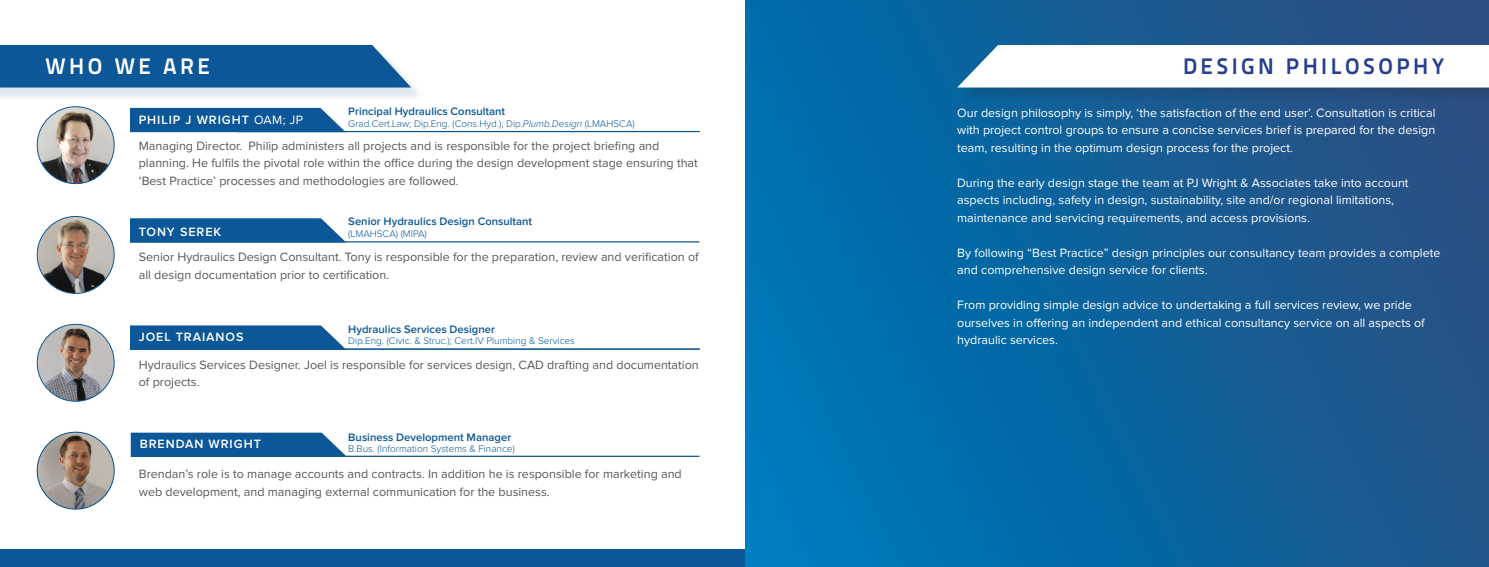
<style>
.page{position:relative;width:1489px;height:567px;background:#fff}
.page>*{position:absolute;margin:0;border:0;box-sizing:border-box;transform-origin:0 0}
.t1{font:22.5px "Titillium Text 14 L 800 wt";letter-spacing:.15em;color:#253f8e}
.t2{font:22.5px "Titillium Text 14 L 800 wt";letter-spacing:.15em;color:#fff}
.t3{font:12.5px/17.5px "Proxima Nova";color:#fff}
.t4{font:12.5px/17.5px "Proxima Nova";color:#57585a}
.t5{font:600 12.5px "Proxima Nova";letter-spacing:.075em;color:#fff}
.t6{font:600 11.25px "Proxima Nova";color:#0b5797}
.t7{font:300 10px "Proxima Nova";color:#0b5797}
.s1{font-style:italic}
.s2{font-weight:400}
</style>
<div class="page">
<img style="left:37px;top:107px;width:77px;height:77px;border-radius:38px">
<div style="left:37px;top:106px;width:77px;height:78px;border:1px solid #0b5797;border-radius:50%"></div>
<div style="left:0;top:47px;width:425px;height:56px;background:#0b5797;opacity:.15"></div>
<svg style="left:0;top:45px;width:411px;height:43px;background:#18609c"></svg>
<div style="left:745px;top:0;width:743px;height:567px;background:linear-gradient(to right,#0075b5,#265083)"></div>
<div style="left:960px;top:47px;width:528px;height:56px;background:#231f20;opacity:.15"></div>
<svg style="left:957px;top:45px;width:531px;height:43px"></svg>
<div style="left:0;top:549px;width:744px;height:18px;background:#0b5797"></div>
<div style="left:130px;top:108px;width:216px;height:24px;background:#0b5797"></div>
<hr style="left:237px;top:131px;width:462px;height:1px;background:#0b5797">
<svg style="left:130px;top:218px;width:215px;height:23px;background:#1b629d"></svg>
<hr style="left:130px;top:241px;width:569px;height:2px;background:#0b5797">
<img style="left:37px;top:216px;width:77px;height:77px;border-radius:38px">
<div style="left:37px;top:216px;width:77px;height:78px;border:1px solid #0b5797;border-radius:50%"></div>
<hr style="left:130px;top:348px;width:569px;height:2px;background:#0b5797">
<svg style="left:130px;top:325px;width:216px;height:24px;background:#1d639e"></svg>
<img style="left:37px;top:324px;width:77px;height:77px;border-radius:38px">
<div style="left:37px;top:324px;width:77px;height:78px;border:1px solid #0b5797;border-radius:50%"></div>
<div style="left:131px;top:433px;width:216px;height:24px;background:#0b5797"></div>
<hr style="left:132px;top:456px;width:567px;height:1px;background:#0b5797">
<img style="left:37px;top:432px;width:77px;height:77px;border-radius:38px">
<div style="left:37px;top:432px;width:77px;height:77px;border:1px solid #0b5797;border-radius:50%"></div>
<h1 class="t2" style="left:45px;top:53px;width:166px">WHO WE ARE</h1>
<h1 class="t1" style="left:1182px;top:53px;width:263px">DESIGN PHILOSOPHY</h1>
<p class="t3" style="left:957px;top:105px;width:480px;text-align:justify">Our design philosophy is simply, ‘the satisfaction of the end user’. Consultation is critical with project control groups to ensure a concise services brief is prepared for the design team, resulting in the optimum design process for the project.</p>
<p class="t3" style="left:957px;top:175px;width:453px">During the early design stage the team at PJ Wright &amp; Associates take into account aspects including, safety in design, sustainability, site and/or regional limitations, maintenance and servicing requirements, and access provisions.</p>
<p class="t3" style="left:957px;top:245px;width:484px">By following “Best Practice” design principles our consultancy team provides a complete and comprehensive design service for clients.</p>
<p class="t3" style="left:957px;top:297px;width:469px">From providing simple design advice to undertaking a full services review, we pride ourselves in offering an independent and ethical consultancy service on all aspects of hydraulic services.</p>
<p class="t6" style="left:348px;top:106px;width:158px">Principal Hydraulics Consultant</p>
<p class="t7" style="left:348px;top:119px;width:288px">Grad.Cert.Law; Dip.Eng. (Cons.Hyd.); Dip.<span class="s1">Plumb.Design</span> (LMAHSCA)</p>
<p class="t4" style="left:139px;top:137px;width:560px">Managing Director. Philip administers all projects and is responsible for the project briefing and planning. He fulfils the pivotal role within the office during the design development stage ensuring that ‘Best Practice’ processes and methodologies are followed.</p>
<p class="t5" style="left:139px;top:114px;width:166px">PHILIP J WRIGHT <span class="s2">OAM; JP</span></p>
<p class="t6" style="left:348px;top:216px;width:185px">Senior Hydraulics Design Consultant</p>
<p class="t7" style="left:348px;top:229px;width:80px">(LMAHSCA) (MIPA)</p>
<p class="t5" style="left:139px;top:226px;width:84px">TONY SEREK</p>
<p class="t4" style="left:139px;top:249px;width:561px">Senior Hydraulics Design Consultant. Tony is responsible for the preparation, review and verification of all design documentation prior to certification.</p>
<p class="t6" style="left:348px;top:324px;width:148px">Hydraulics Services Designer</p>
<p class="t7" style="left:348px;top:336px;width:228px">Dip.Eng. (Civic. &amp; Struc.); Cert.IV Plumbing &amp; Services</p>
<p class="t5" style="left:139px;top:331px;width:106px">JOEL TRAIANOS</p>
<p class="t4" style="left:139px;top:356px;width:561px">Hydraulics Services Designer. Joel is responsible for services design, CAD drafting and documentation of projects.</p>
<p class="t6" style="left:348px;top:432px;width:164px">Business Development Manager</p>
<p class="t7" style="left:348px;top:444px;width:168px">B.Bus. (Information Systems &amp; Finance)</p>
<p class="t5" style="left:140px;top:438px;width:123px">BRENDAN WRIGHT</p>
<p class="t4" style="left:139px;top:466px;width:544px">Brendan’s role is to manage accounts and contracts. In addition he is responsible for marketing and web development, and managing external communication for the business.</p>
</div>
